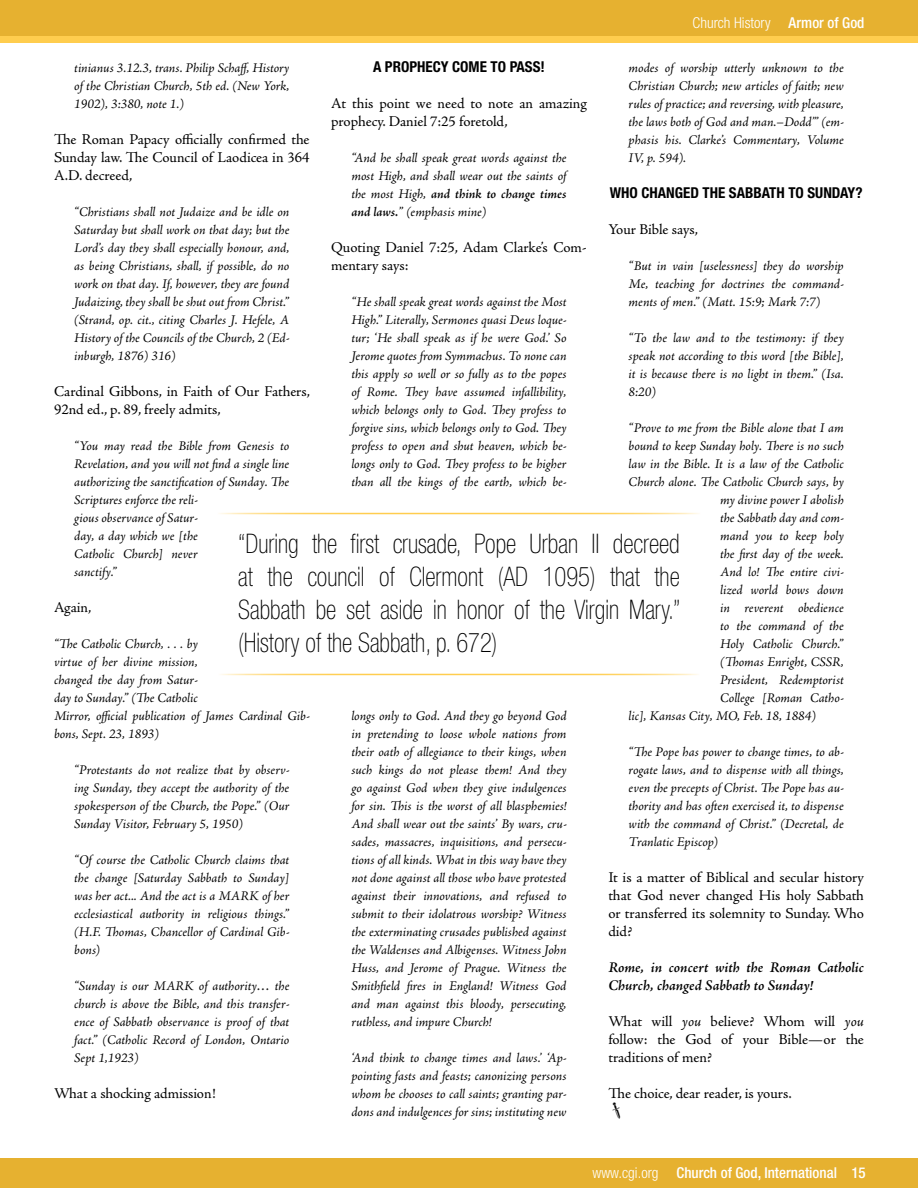
<style>
.page{position:relative;width:918px;height:1188px;background:#fff}
.page>*{position:absolute;margin:0;border:0;box-sizing:border-box;transform-origin:0 0}
.t1{font:100 condensed 27px/33px "Helvetica Neue";color:#000;text-align:justify;scale:.91 1}
.t2{font:15px/18px "Adobe Jenson Pro";letter-spacing:-.005em;color:#000;text-align:justify}
.t3{font:italic 600 15px/18px "Adobe Jenson Pro";letter-spacing:-.005em;color:#000}
.t4{font:700 condensed 15px "Helvetica Neue";color:#000}
.t5{font:500 condensed 15px "Helvetica Neue";color:#fff}
.t6{font:300 condensed 15px "Helvetica Neue";color:#fff}
.t7{font:italic 13.5px/18px "Adobe Jenson Pro";letter-spacing:-.005em;color:#000;text-align:justify}
.s1{font-weight:500}
.s2{font-weight:600}
.s3{font-style:italic}
.s4{font-weight:300}
</style>
<div class="page">
<div style="left:0;top:1159px;width:918px;height:29px;background:#e6b130"></div>
<div style="left:0;top:0;width:918px;height:41px;background:#e6b130"></div>
<div style="left:0;top:36px;width:918px;height:7px;background:#ffcd4e"></div>
<p class="t6" style="left:693px;top:14px;width:173px">Church History <span class="s1">Armor of God</span></p>
<p class="t4" style="left:373px;top:58px;width:173px">A PROPHECY COME TO PASS!</p>
<p class="t2" style="left:331px;top:95px;width:257px">At this point we need to note an amazing prophecy. Daniel 7:25 foretold,</p>
<p class="t7" style="left:351px;top:150px;width:217px">“And he shall speak great words against the most High, and shall wear out the saints of the most High, <span class="s2">and think to change times and laws.</span>” (emphasis mine)</p>
<p class="t2" style="left:331px;top:239px;width:257px">Quoting Daniel 7:25, Adam Clarke’s Com&shy;mentary says:</p>
<p class="t7" style="left:351px;top:294px;width:217px">“He shall speak great words against the Most High.” Literally, Sermones quasi Deus loque&shy;tur; ‘He shall speak as if he were God.’ So Jerome quotes from Symmachus. To none can this apply so well or so fully as to the popes of Rome. They have assumed infallibility, which belongs only to God. They profess to forgive sins, which belongs only to God. They profess to open and shut heaven, which be&shy;longs only to God. They profess to be higher than all the kings of the earth, which be-</p>
<p class="t7" style="left:74px;top:60px;width:217px">tinianus 3.12.3, trans. Philip Schaff, History of the Christian Church, 5th ed. (New York, 1902), 3:380, note 1.)</p>
<p class="t2" style="left:54px;top:131px;width:257px">The Roman Papacy officially confirmed the Sunday law. The Council of Laodicea in 364<br>A.D. decreed,</p>
<p class="t7" style="left:74px;top:204px;width:217px">“Christians shall not Judaize and be idle on Saturday but shall work on that day; but the Lord’s day they shall especially honour, and, as being Christians, shall, if possible, do no work on that day. If, however, they are found Judaizing, they shall be shut out from Christ.” (Strand, op. cit., citing Charles J. Hefele, A History of the Councils of the Church, 2 (Ed&shy;inburgh, 1876) 316)</p>
<p class="t2" style="left:54px;top:383px;width:258px">Cardinal Gibbons, in Faith of Our Fathers,<br>92nd ed., p. 89, freely admits,</p>
<p class="t7" style="left:74px;top:438px;width:217px;text-align:left">“You may read the Bible from Genesis to<br>Revelation, and you will not find a single line authorizing the sanctification of Sunday. The<br>Scriptures enforce the reli-<br>gious observance of Satur-<br>day, a day which we [the<br>Catholic Church] never<br>sanctify.”</p>
<p class="t2" style="left:54px;top:599px;width:39px">Again,</p>
<p class="t7" style="left:54px;top:636px;width:257px;text-align:left">“The Catholic Church, . . . by<br>virtue of her divine mission,<br>changed the day from Satur-<br>day to Sunday.” (The Catholic<br>Mirror, official publication of James Cardinal Gib&shy;bons, Sept. 23, 1893)</p>
<p class="t7" style="left:74px;top:762px;width:217px">“Protestants do not realize that by observ&shy;ing Sunday, they accept the authority of the spokesperson of the Church, the Pope.” (Our Sunday Visitor, February 5, 1950)</p>
<p class="t7" style="left:74px;top:852px;width:217px">“Of course the Catholic Church claims that the change [Saturday Sabbath to Sunday] was her act... And the act is a MARK of her ecclesiastical authority in religious things.” (H.F. Thomas, Chancellor of Cardinal Gib&shy;bons)</p>
<p class="t7" style="left:74px;top:978px;width:217px">“Sunday is our MARK of authority… the church is above the Bible, and this transfer&shy;ence of Sabbath observance is proof of that fact.” (Catholic Record of London, Ontario Sept 1,1923)</p>
<p class="t2" style="left:54px;top:1085px;width:163px">What a shocking admission!</p>
<p class="t7" style="left:629px;top:60px;width:217px">modes of worship utterly unknown to the Christian Church; new articles of faith; new rules of practice; and reversing, with pleasure, the laws both of God and man.–Dodd’” (em&shy;phasis his. Clarke’s Commentary, Volume IV, p. 594).</p>
<p class="t4" style="left:610px;top:184px;width:161px">WHO CHANGED THE SABBATH</p>
<p class="t4" style="left:788px;top:184px;width:76px">TO SUNDAY?</p>
<p class="t2" style="left:608px;top:221px;width:91px">Your Bible says,</p>
<p class="t7" style="left:629px;top:258px;width:217px">“But in vain [uselessness] they do worship Me, teaching for doctrines the command&shy;ments of men.” (Matt. 15:9; Mark 7:7)</p>
<p class="t7" style="left:629px;top:330px;width:217px">“To the law and to the testimony: if they speak not according to this word [the Bible], it is because there is no light in them.” (Isa.<br>8:20)</p>
<p class="t7" style="left:629px;top:420px;width:217px">“Prove to me from the Bible alone that I am</p>
<p class="t7" style="left:629px;top:438px;width:217px">bound to keep Sunday holy. There is no such</p>
<p class="t7" style="left:629px;top:456px;width:217px">law in the Bible. It is a law of the Catholic</p>
<p class="t7" style="left:629px;top:474px;width:217px">Church alone. The Catholic Church says, by</p>
<p class="t7" style="left:720px;top:492px;width:125px">my divine power I abolish</p>
<p class="t7" style="left:720px;top:510px;width:125px">the Sabbath day and com-</p>
<p class="t7" style="left:720px;top:528px;width:125px">mand you to keep holy</p>
<p class="t7" style="left:720px;top:546px;width:125px">the first day of the week.</p>
<p class="t7" style="left:720px;top:564px;width:125px">And lo! The entire civi-</p>
<p class="t7" style="left:720px;top:582px;width:125px">lized world bows down</p>
<p class="t7" style="left:720px;top:600px;width:125px">in reverent obedience</p>
<p class="t7" style="left:720px;top:618px;width:125px">to the command of the</p>
<p class="t7" style="left:720px;top:636px;width:125px">Holy Catholic Church.”</p>
<p class="t7" style="left:720px;top:654px;width:125px">(Thomas Enright, CSSR,</p>
<p class="t7" style="left:720px;top:672px;width:125px">President, Redemptorist</p>
<p class="t7" style="left:720px;top:690px;width:125px">College [Roman Catho-</p>
<p class="t7" style="left:629px;top:708px;width:189px">lic], Kansas City, MO, Feb. 18, 1884)</p>
<p class="t7" style="left:629px;top:744px;width:217px">“The Pope has power to change times, to ab&shy;rogate laws, and to dispense with all things, even the precepts of Christ. The Pope has au&shy;thority and has often exercised it, to dispense with the command of Christ.” (Decretal, de Tranlatic Episcop)</p>
<p class="t2" style="left:608px;top:869px;width:257px">It is a matter of Biblical and secular history that God never changed His holy Sabbath or transferred its solemnity to Sunday. Who did?</p>
<p class="t3" style="left:608px;top:960px;width:257px">Rome, in concert with the Roman Catholic<br>Church, changed Sabbath to Sunday!</p>
<p class="t2" style="left:608px;top:1013px;width:257px">What will <span class="s3">you</span> believe? Whom will <span class="s3">you </span>follow: the God of your Bible—or the traditions of men?</p>
<p class="t2" style="left:608px;top:1085px;width:185px">The choice, dear reader, is yours.</p>
<h1 class="t1" style="left:238px;top:527px;width:487px">“During the first crusade, Pope Urban II decreed at the council of Clermont (AD 1095) that the Sabbath be set aside in honor of the Virgin Mary.” (History of the Sabbath, p. 672)</h1>
<p class="t7" style="left:351px;top:708px;width:217px">longs only to God. And they go beyond God in pretending to loose whole nations from their oath of allegiance to their kings, when such kings do not please them! And they go against God when they give indulgences for sin. This is the worst of all blasphemies!<br>And shall wear out the saints’ By wars, cru&shy;sades, massacres, inquisitions, and persecu&shy;tions of all kinds. What in this way have they not done against all those who have protested against their innovations, and refused to submit to their idolatrous worship? Witness the exterminating crusades published against the Waldenses and Albigenses. Witness John Huss, and Jerome of Prague. Witness the Smithfield fires in England! Witness God and man against this bloody, persecuting, ruthless, and impure Church!</p>
<p class="t7" style="left:351px;top:1050px;width:217px">‘And think to change times and laws.’ ‘Ap&shy;pointing fasts and feasts; canonizing persons whom he chooses to call saints; granting par&shy;dons and indulgences for sins; instituting new</p>
<p class="t5" style="left:592px;top:1164px;width:275px"><span class="s4">www.cgi.org</span> Church of God, International 15</p>
</div>
